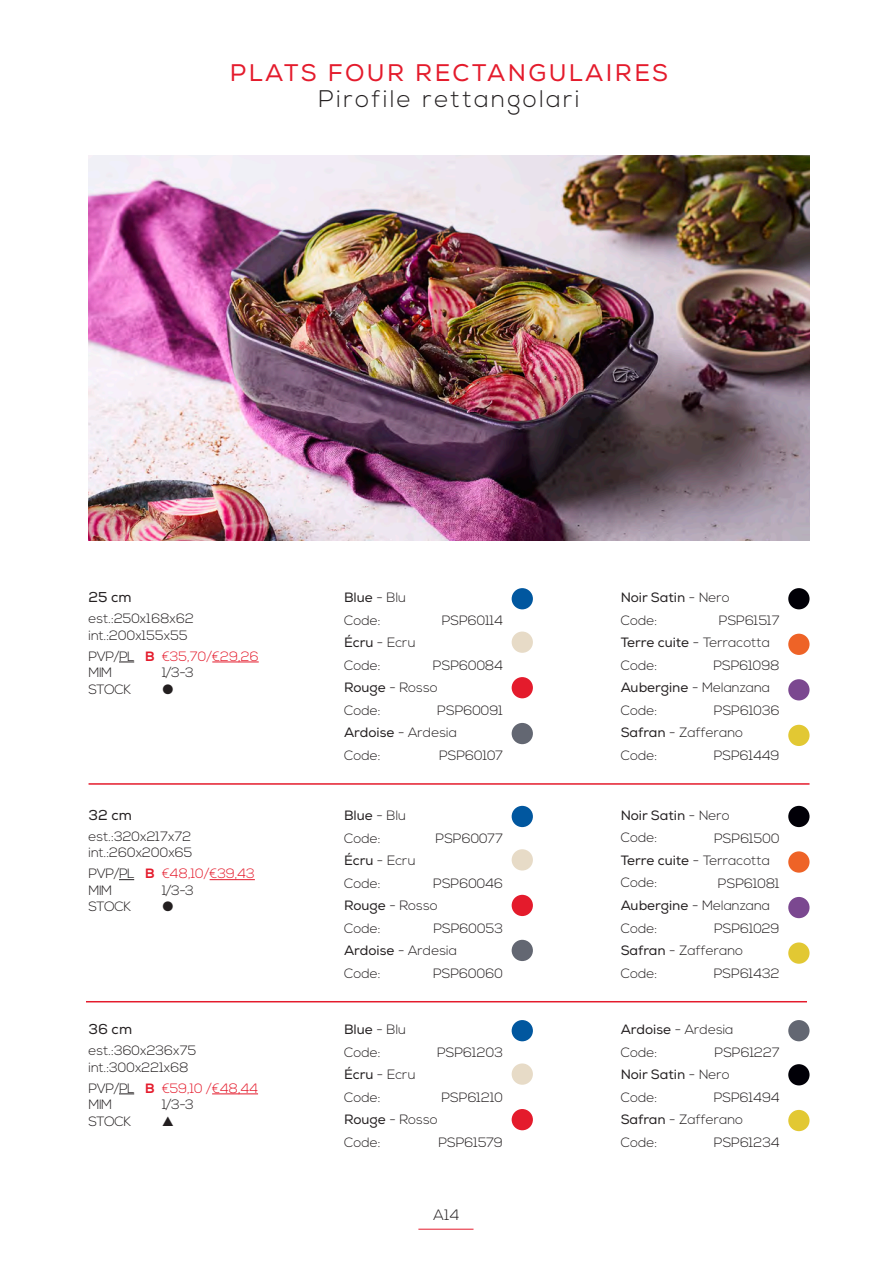
<style>
.page{position:relative;width:893px;height:1263px;background:#fff}
.page>*{position:absolute;margin:0;border:0;box-sizing:border-box;transform-origin:0 0}
.t1{font:24px "Nexa";letter-spacing:.1em;color:#e41b2c}
.t2{font:300 24px "Nexa";letter-spacing:.1em;color:#231f20}
.t3{font:300 15px "Nexa";color:#231f20}
._7__Aligner_sur_la_d{font:14.25px "Nexa";color:#231f20}
.tabulation{font:300 13.5px "Nexa";color:#231f20}
.t4{font:13.5px "Nexa";color:#231f20}
._7__Aligner_sur_la_d-2{font:300 13.5px "Nexa";letter-spacing:-.02em;color:#e41b2c}
._7__Aligner_sur_la_d-3{font:300 13.5px "Nexa";letter-spacing:-.04em;color:#231f20}
._7__Aligner_sur_la_d-4{font:300 13.5px "Nexa";color:#e41b2c}
._7__Aligner_sur_la_d-5{font:13.5px "Segoe UI Symbol";color:#231f20}
.s1{color:#231f20}
.s2{font-weight:700}
.s3{font-weight:300}
.s4{font-weight:400}
</style>
<div class="page">
<hr style="left:418px;top:1229px;width:55px;height:1px;background:#e41b2c">
<div style="left:512px;top:588px;width:21px;height:21px;background:#01579f;border-radius:50%"></div>
<div style="left:512px;top:806px;width:21px;height:21px;background:#01579f;border-radius:50%"></div>
<div style="left:512px;top:631px;width:21px;height:22px;background:#e7dbc7;border-radius:50%"></div>
<div style="left:512px;top:849px;width:21px;height:21px;background:#e7dbc7;border-radius:50%"></div>
<div style="left:512px;top:677px;width:21px;height:21px;background:#e41b2c;border-radius:50%"></div>
<div style="left:512px;top:895px;width:21px;height:21px;background:#e41b2c;border-radius:50%"></div>
<div style="left:788px;top:588px;width:21px;height:21px;background:#010007;border-radius:50%"></div>
<div style="left:512px;top:723px;width:21px;height:21px;background:#636772;border-radius:50%"></div>
<div style="left:788px;top:806px;width:21px;height:21px;background:#010007;border-radius:50%"></div>
<div style="left:512px;top:940px;width:21px;height:21px;background:#636772;border-radius:50%"></div>
<div style="left:788px;top:634px;width:21px;height:21px;background:#ee6327;border-radius:50%"></div>
<div style="left:788px;top:851px;width:21px;height:22px;background:#ee6327;border-radius:50%"></div>
<div style="left:788px;top:679px;width:21px;height:21px;background:#7b4890;border-radius:50%"></div>
<div style="left:788px;top:897px;width:21px;height:21px;background:#7b4890;border-radius:50%"></div>
<svg style="left:119px;top:662px;width:15px;height:1px"></svg>
<hr style="left:212px;top:662px;width:47px;height:1px;background:#e41b2c">
<img style="left:89px;top:155px;width:720px;height:385px">
<svg style="left:119px;top:879px;width:15px;height:1px"></svg>
<hr style="left:210px;top:879px;width:45px;height:1px;background:#e41b2c">
<hr style="left:89px;top:783px;width:720px;height:2px;background:#e41b2c">
<hr style="left:86px;top:1001px;width:721px;height:1px;background:#e41b2c">
<div style="left:512px;top:1020px;width:21px;height:21px;background:#01579f;border-radius:50%"></div>
<div style="left:512px;top:1063px;width:21px;height:22px;background:#e7dbc7;border-radius:50%"></div>
<div style="left:512px;top:1109px;width:21px;height:21px;background:#e41b2c;border-radius:50%"></div>
<div style="left:788px;top:1020px;width:21px;height:21px;background:#636772;border-radius:50%"></div>
<div style="left:788px;top:1110px;width:21px;height:21px;background:#e2c833;border-radius:50%"></div>
<div style="left:788px;top:1064px;width:21px;height:21px;background:#010007;border-radius:50%"></div>
<svg style="left:119px;top:1093px;width:15px;height:1px"></svg>
<hr style="left:212px;top:1093px;width:46px;height:1px;background:#e41b2c">
<div style="left:788px;top:725px;width:21px;height:21px;background:#e2c833;border-radius:50%"></div>
<div style="left:788px;top:942px;width:21px;height:22px;background:#e2c833;border-radius:50%"></div>
<p class="t1" style="left:230px;top:58px;width:440px">PLATS FOUR RECTANGULAIRES</p>
<p class="t2" style="left:318px;top:85px;width:263px">Pirofile rettangolari</p>
<p class="_7__Aligner_sur_la_d" style="left:89px;top:589px;width:45px">25 cm</p>
<p class="tabulation" style="left:89px;top:611px;width:107px">est.:250x168x62</p>
<p class="tabulation" style="left:89px;top:627px;width:101px">int.:200x155x55</p>
<p class="_7__Aligner_sur_la_d-4" style="left:89px;top:648px;width:172px"><span class="s1">PVP/PL</span> <span class="s2">B</span> €35,70/€29,26</p>
<p class="_7__Aligner_sur_la_d-3" style="left:89px;top:665px;width:25px">MIM</p>
<p class="_7__Aligner_sur_la_d-3" style="left:162px;top:665px;width:33px">1/3-3</p>
<p class="_7__Aligner_sur_la_d-3" style="left:89px;top:681px;width:44px">STOCK</p>
<p class="_7__Aligner_sur_la_d-5" style="left:162px;top:681px;width:13px">●</p>
<p class="_7__Aligner_sur_la_d" style="left:89px;top:806px;width:45px">32 cm</p>
<p class="tabulation" style="left:89px;top:828px;width:104px">est.:320x217x72</p>
<p class="tabulation" style="left:89px;top:845px;width:105px">int.:260x200x65</p>
<p class="_7__Aligner_sur_la_d-2" style="left:89px;top:866px;width:168px"><span class="s1">PVP/PL</span> <span class="s2">B</span> €48,10/€39,43</p>
<p class="_7__Aligner_sur_la_d-3" style="left:89px;top:882px;width:25px">MIM</p>
<p class="_7__Aligner_sur_la_d-3" style="left:162px;top:882px;width:33px">1/3-3</p>
<p class="_7__Aligner_sur_la_d-3" style="left:89px;top:899px;width:44px">STOCK</p>
<p class="_7__Aligner_sur_la_d-5" style="left:162px;top:899px;width:13px">●</p>
<p class="_7__Aligner_sur_la_d" style="left:89px;top:1020px;width:45px">36 cm</p>
<p class="tabulation" style="left:89px;top:1043px;width:109px">est.:360x236x75</p>
<p class="tabulation" style="left:89px;top:1059px;width:102px">int.:300x221x68</p>
<p class="_7__Aligner_sur_la_d-2" style="left:89px;top:1080px;width:171px"><span class="s1">PVP/PL</span> <span class="s2">B</span> €59,10 /€48,44</p>
<p class="_7__Aligner_sur_la_d-3" style="left:89px;top:1097px;width:25px">MIM</p>
<p class="_7__Aligner_sur_la_d-3" style="left:162px;top:1097px;width:33px">1/3-3</p>
<p class="_7__Aligner_sur_la_d-3" style="left:89px;top:1113px;width:44px">STOCK</p>
<p class="t4" style="left:344px;top:589px;width:63px">Blue <span class="s3">- Blu</span></p>
<p class="tabulation" style="left:344px;top:612px;width:38px">Code:</p>
<p class="tabulation" style="left:344px;top:635px;width:73px"><span class="s4">Écru</span> - Ecru</p>
<p class="tabulation" style="left:344px;top:657px;width:38px">Code:</p>
<p class="tabulation" style="left:344px;top:680px;width:95px"><span class="s4">Rouge</span> - Rosso</p>
<p class="tabulation" style="left:344px;top:702px;width:38px">Code:</p>
<p class="tabulation" style="left:344px;top:725px;width:114px"><span class="s4">Ardoise</span> - Ardesia</p>
<p class="tabulation" style="left:344px;top:747px;width:38px">Code:</p>
<p class="tabulation" style="left:442px;top:613px;width:63px">PSP60114</p>
<p class="tabulation" style="left:433px;top:658px;width:72px">PSP60084</p>
<p class="tabulation" style="left:437px;top:703px;width:67px">PSP60091</p>
<p class="tabulation" style="left:439px;top:748px;width:65px">PSP60107</p>
<p class="t4" style="left:344px;top:807px;width:63px">Blue <span class="s3">- Blu</span></p>
<p class="tabulation" style="left:344px;top:830px;width:38px">Code:</p>
<p class="tabulation" style="left:344px;top:853px;width:73px"><span class="s4">Écru</span> - Ecru</p>
<p class="tabulation" style="left:344px;top:875px;width:38px">Code:</p>
<p class="tabulation" style="left:344px;top:898px;width:95px"><span class="s4">Rouge</span> - Rosso</p>
<p class="tabulation" style="left:344px;top:920px;width:38px">Code:</p>
<p class="tabulation" style="left:344px;top:943px;width:114px"><span class="s4">Ardoise</span> - Ardesia</p>
<p class="tabulation" style="left:344px;top:965px;width:38px">Code:</p>
<p class="tabulation" style="left:436px;top:830px;width:69px">PSP60077</p>
<p class="tabulation" style="left:433px;top:875px;width:71px">PSP60046</p>
<p class="tabulation" style="left:433px;top:920px;width:71px">PSP60053</p>
<p class="tabulation" style="left:433px;top:965px;width:72px">PSP60060</p>
<p class="t4" style="left:344px;top:1021px;width:63px">Blue <span class="s3">- Blu</span></p>
<p class="tabulation" style="left:344px;top:1044px;width:38px">Code:</p>
<p class="tabulation" style="left:344px;top:1067px;width:73px"><span class="s4">Écru</span> - Ecru</p>
<p class="tabulation" style="left:344px;top:1089px;width:38px">Code:</p>
<p class="tabulation" style="left:344px;top:1112px;width:95px"><span class="s4">Rouge</span> - Rosso</p>
<p class="tabulation" style="left:344px;top:1134px;width:38px">Code:</p>
<p class="tabulation" style="left:437px;top:1045px;width:67px">PSP61203</p>
<p class="tabulation" style="left:441px;top:1090px;width:63px">PSP61210</p>
<p class="tabulation" style="left:438px;top:1135px;width:66px">PSP61579</p>
<p class="t3" style="left:434px;top:1206px;width:27px">A14</p>
<p class="t4" style="left:621px;top:589px;width:111px">Noir Satin <span class="s3">- Nero</span></p>
<p class="tabulation" style="left:621px;top:612px;width:38px">Code:</p>
<p class="tabulation" style="left:621px;top:635px;width:151px"><span class="s4">Terre cuite</span> - Terracotta</p>
<p class="tabulation" style="left:621px;top:657px;width:38px">Code:</p>
<p class="tabulation" style="left:621px;top:680px;width:151px"><span class="s4">Aubergine</span> - Melanzana</p>
<p class="tabulation" style="left:621px;top:702px;width:38px">Code:</p>
<p class="tabulation" style="left:621px;top:725px;width:124px"><span class="s4">Safran</span> - Zafferano</p>
<p class="tabulation" style="left:621px;top:747px;width:38px">Code:</p>
<p class="tabulation" style="left:719px;top:613px;width:62px">PSP61517</p>
<p class="tabulation" style="left:713px;top:658px;width:68px">PSP61098</p>
<p class="tabulation" style="left:714px;top:703px;width:67px">PSP61036</p>
<p class="tabulation" style="left:714px;top:748px;width:68px">PSP61449</p>
<p class="t4" style="left:621px;top:807px;width:111px">Noir Satin <span class="s3">- Nero</span></p>
<p class="tabulation" style="left:621px;top:830px;width:38px">Code:</p>
<p class="tabulation" style="left:621px;top:852px;width:151px"><span class="s4">Terre cuite</span> - Terracotta</p>
<p class="tabulation" style="left:621px;top:875px;width:38px">Code:</p>
<p class="tabulation" style="left:621px;top:897px;width:151px"><span class="s4">Aubergine</span> - Melanzana</p>
<p class="tabulation" style="left:621px;top:920px;width:38px">Code:</p>
<p class="tabulation" style="left:621px;top:942px;width:124px"><span class="s4">Safran</span> - Zafferano</p>
<p class="tabulation" style="left:621px;top:965px;width:38px">Code:</p>
<p class="tabulation" style="left:714px;top:830px;width:67px">PSP61500</p>
<p class="tabulation" style="left:718px;top:875px;width:63px">PSP61081</p>
<p class="tabulation" style="left:714px;top:920px;width:67px">PSP61029</p>
<p class="tabulation" style="left:714px;top:965px;width:67px">PSP61432</p>
<p class="tabulation" style="left:621px;top:1022px;width:114px"><span class="s4">Ardoise</span> - Ardesia</p>
<p class="tabulation" style="left:621px;top:1044px;width:38px">Code:</p>
<p class="t4" style="left:621px;top:1066px;width:111px">Noir Satin <span class="s3">- Nero</span></p>
<p class="tabulation" style="left:621px;top:1089px;width:38px">Code:</p>
<p class="tabulation" style="left:621px;top:1112px;width:124px"><span class="s4">Safran</span> - Zafferano</p>
<p class="tabulation" style="left:621px;top:1134px;width:38px">Code:</p>
<p class="tabulation" style="left:715px;top:1045px;width:67px">PSP61227</p>
<p class="tabulation" style="left:714px;top:1090px;width:68px">PSP61494</p>
<p class="tabulation" style="left:714px;top:1135px;width:67px">PSP61234</p>
</div>
